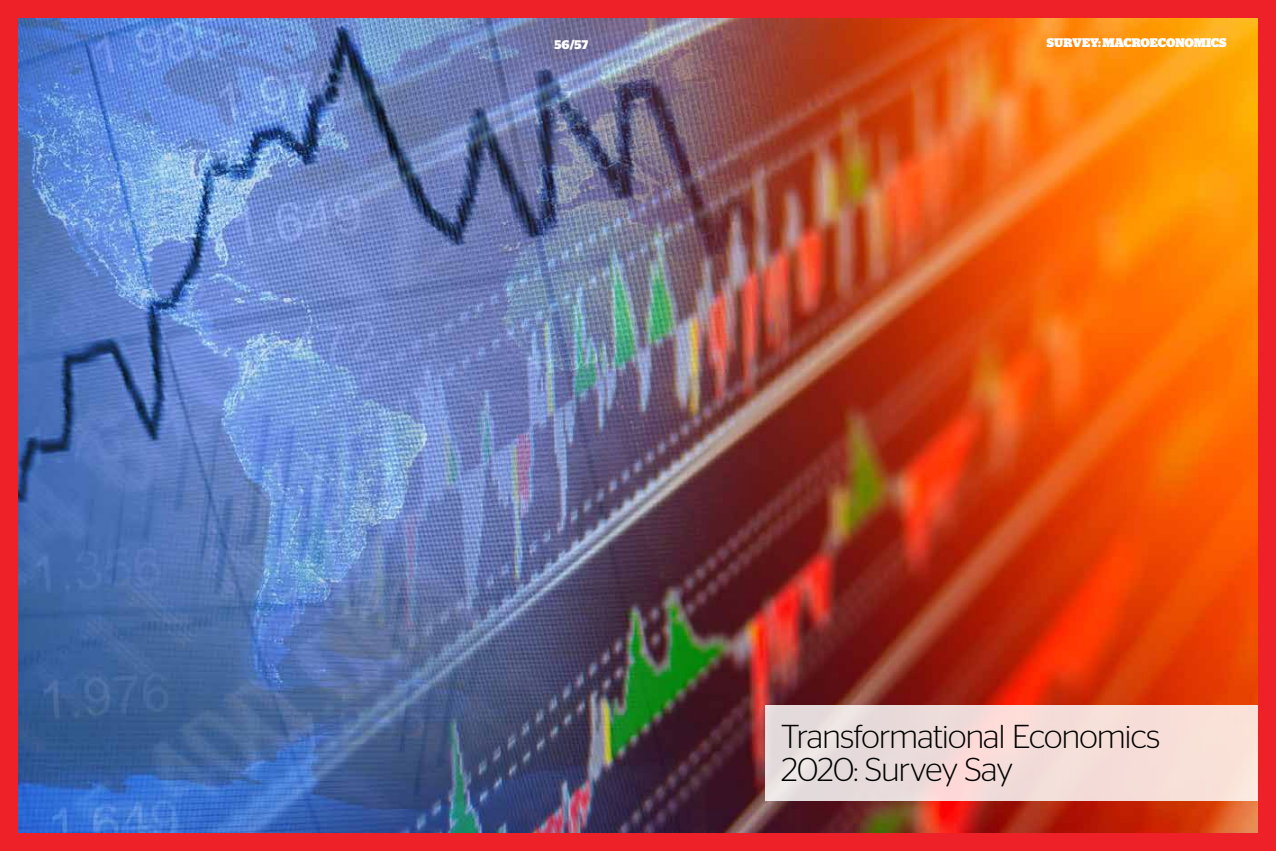
<style>
.page{position:relative;width:1276px;height:851px;background:#fff}
.page>*{position:absolute;margin:0;border:0;box-sizing:border-box;transform-origin:0 0}
.t1{font:300 33.12px/33.1px "Stag Sans";letter-spacing:-.02em;color:#000}
.t2{font:900 12.5px "Stag";color:#fff}
.t3{font:700 12.5px "Stag Sans";color:#fff}
</style>
<div class="page">
<img style="left:18px;top:18px;width:1240px;height:815px">
<div style="left:0;top:0;width:18px;height:850px;background:#ed2127"></div>
<svg style="left:765px;top:705px;width:493px;height:96px;background:#f1ddda"></svg>
<div style="left:1258px;top:0;width:18px;height:850px;background:#ed2127"></div>
<div style="left:0;top:0;width:1276px;height:18px;background:#ed2127"></div>
<div style="left:0;top:833px;width:1276px;height:17px;background:#ed2127"></div>
<p class="t3" style="left:554px;top:37px;width:35px">56/57</p>
<p class="t2" style="left:1046px;top:38px;width:104px">SURVEY: MACROECONO</p>
<p class="t2" style="left:1193px;top:38px;width:34px">MICS</p>
<p class="t1" style="left:781px;top:719px;width:380px">Transformational Economics<br>2020: Survey Say</p>
</div>
